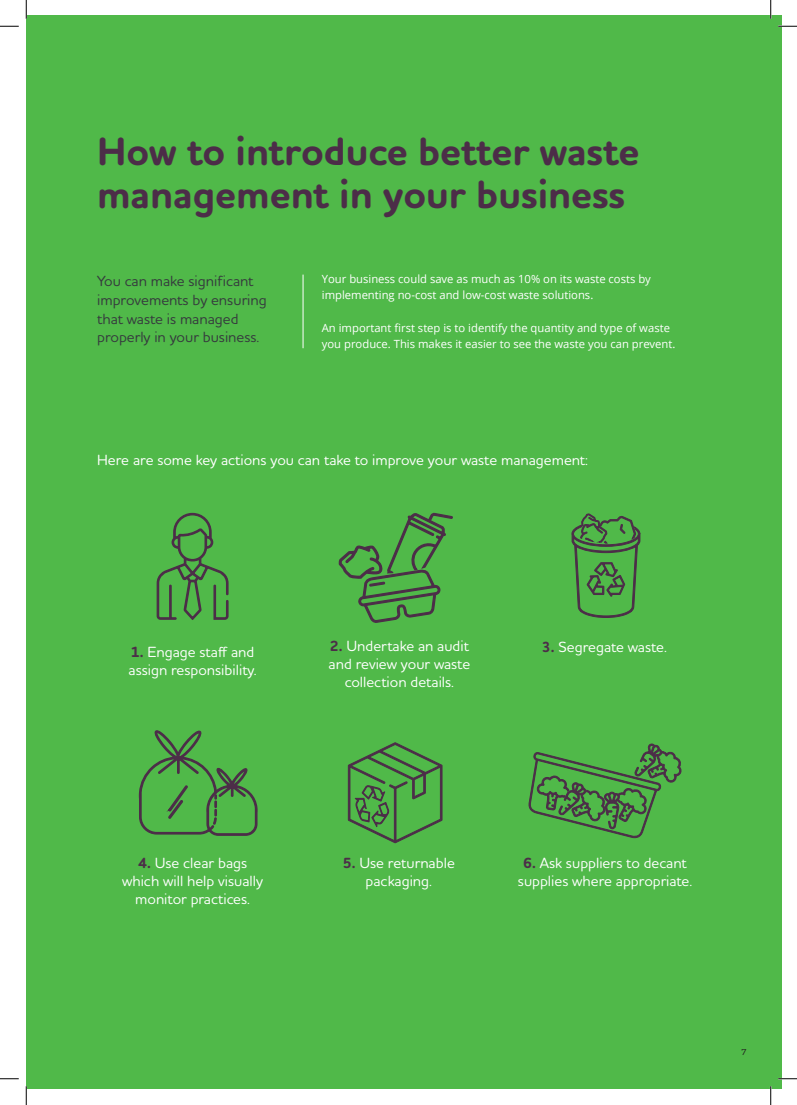
<style>
.page{position:relative;width:797px;height:1105px;background:#fff}
.page>*{position:absolute;margin:0;border:0;box-sizing:border-box;transform-origin:0 0}
.t1{font:700 40px/42.5px "Houschka Rounded";color:#4c2d48}
.t2{font:500 15px/18px "Houschka Rounded";color:#fff;text-align:center}
.t3{font:500 15px/18.8px "Houschka Rounded";color:#363a3e}
.t4{font:11.25px/16.2px "Open Sans";color:#fff}
.t5{font:500 8.75px "Houschka Rounded";color:#231f20;scale:1.11 1}
.s1{font-weight:700;color:#4c2d48}
</style>
<div class="page">
<div style="left:26px;top:16px;width:755px;height:1073px;background:#50b949"></div>
<hr style="left:303px;top:275px;width:1px;height:73px;background:#fff">
<svg style="left:338px;top:512px;width:115px;height:111px"></svg>
<svg style="left:347px;top:742px;width:96px;height:102px"></svg>
<svg style="left:138px;top:730px;width:120px;height:106px"></svg>
<svg style="left:156px;top:512px;width:73px;height:108px"></svg>
<svg style="left:571px;top:513px;width:70px;height:105px"></svg>
<svg style="left:528px;top:743px;width:154px;height:96px"></svg>
<svg style="left:0;top:25px;width:19px;height:2px"></svg>
<svg style="left:778px;top:25px;width:19px;height:2px"></svg>
<svg style="left:0;top:1078px;width:19px;height:1px"></svg>
<svg style="left:778px;top:1078px;width:19px;height:1px"></svg>
<svg style="left:25px;top:0;width:2px;height:19px"></svg>
<svg style="left:25px;top:1086px;width:2px;height:19px"></svg>
<svg style="left:770px;top:0;width:1px;height:19px"></svg>
<svg style="left:770px;top:1086px;width:1px;height:19px"></svg>
<p class="t1" style="left:97px;top:131px;width:544px">How to introduce better waste management in your business</p>
<p class="t3" style="left:97px;top:271px;width:171px">You can make significant improvements by ensuring that waste is managed properly in your business.</p>
<p class="t4" style="left:322px;top:271px;width:330px">Your business could save as much as 10% on its waste costs by implementing no-cost and low-cost waste solutions.</p>
<p class="t4" style="left:322px;top:319px;width:355px">An important first step is to identify the quantity and type of waste you produce. This makes it easier to see the waste you can prevent.</p>
<p class="t2" style="left:97px;top:450px;width:492px">Here are some key actions you can take to improve your waste management:</p>
<p class="t2" style="left:328px;top:636px;width:143px"><span class="s1">2.</span> Undertake an audit and review your waste collection details.</p>
<p class="t2" style="left:129px;top:642px;width:129px;text-align:left"><span class="s1">1.</span> Engage staff and assign responsibility.</p>
<p class="t2" style="left:542px;top:637px;width:126px"><span class="s1">3.</span> Segregate waste.</p>
<p class="t2" style="left:122px;top:853px;width:142px"><span class="s1">4.</span> Use clear bags which will help visually monitor practices.</p>
<p class="t2" style="left:343px;top:853px;width:114px"><span class="s1">5.</span> Use returnable packaging.</p>
<p class="t2" style="left:518px;top:853px;width:176px"><span class="s1">6.</span> Ask suppliers to decant supplies where appropriate.</p>
<p class="t5" style="left:741px;top:1047px;width:7px">7</p>
</div>
